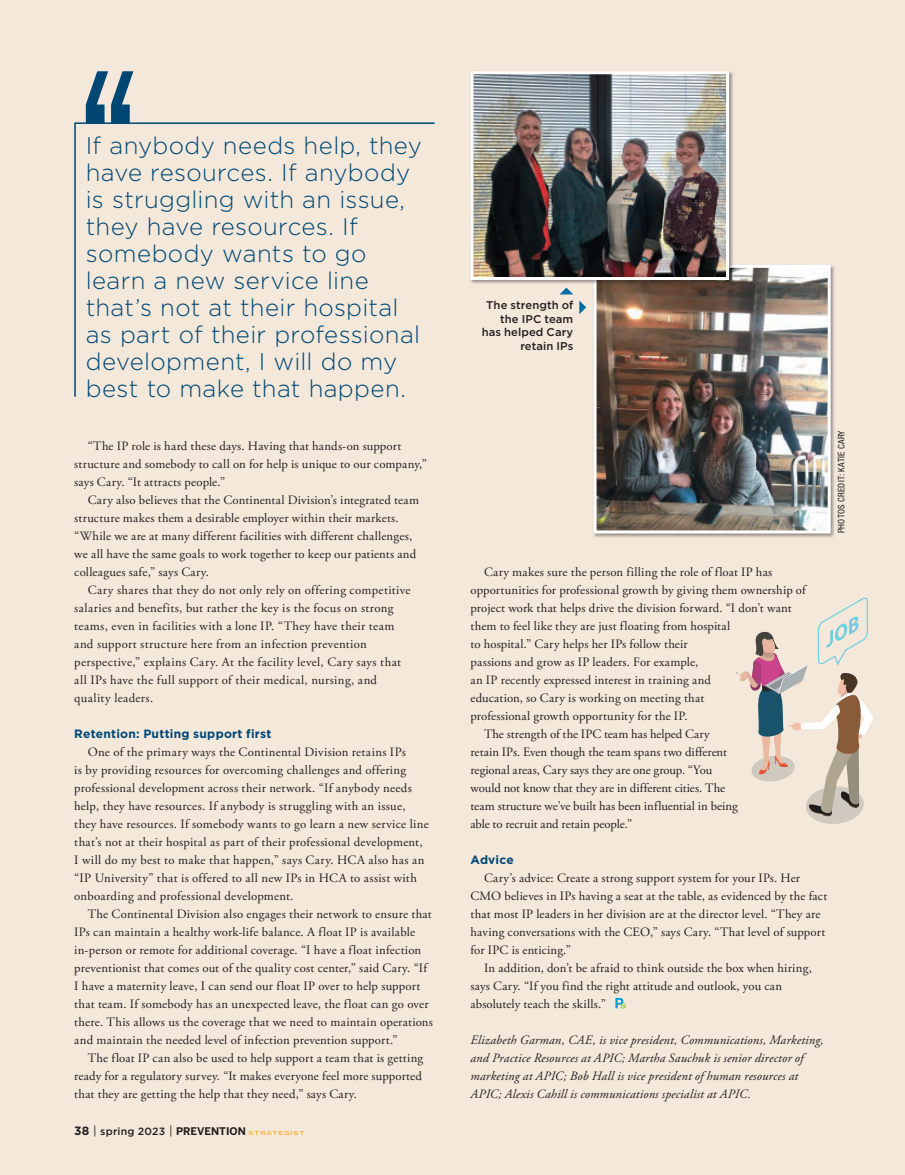
<style>
.page{position:relative;width:905px;height:1175px;background:#fff}
.page>*{position:absolute;margin:0;border:0;box-sizing:border-box;transform-origin:0 0}
.t1{font:300 24px/27px "Gotham";letter-spacing:.015em;color:#004773}
.t2{font:12.75px/18px "Adobe Garamond Pro";letter-spacing:.015em;color:#231f20}
.t3{font:italic 12.75px/18px "Adobe Garamond Pro";letter-spacing:.015em;color:#231f20}
.t4{font:12.75px "Adobe Garamond Pro";letter-spacing:-.005em;color:#231f20}
.t5{font:700 12px "Gotham";letter-spacing:.02em;color:#004773}
.t6{font:500 11.25px/13.5px "Gotham";letter-spacing:.005em;color:#231f20;text-align:right}
.t7{font:500 10.5px "Gotham";letter-spacing:.02em;color:#231f20}
.t8{font:condensed 9px "Helvetica Neue LT Std";letter-spacing:.035em;color:#231f20}
.s1{font-weight:700;font-size:12px}
.s2{font-weight:400;font-size:12px}
.s3{font-family:"Benton Sans";font-weight:700}
.s4{font-family:"Benton Sans Wide";font-weight:700;font-size:5.4px;color:#fbb033}
</style>
<div class="page">
<div style="left:0;top:0;width:904px;height:1174px;background:#f4e8db"></div>
<svg style="left:615px;top:998px;width:11px;height:10px"></svg>
<svg style="left:74px;top:122px;width:361px;height:275px"></svg>
<svg style="left:86px;top:71px;width:47px;height:52px"></svg>
<div style="left:592px;top:264px;width:243px;height:274px;background:#231f20;opacity:.45"></div>
<img style="left:597px;top:269px;width:229px;height:260px">
<div style="left:593px;top:265px;width:237px;height:268px;border:3px solid #fff"></div>
<div style="left:469px;top:70px;width:265px;height:215px;background:#231f20;opacity:.45"></div>
<img style="left:474px;top:75px;width:251px;height:201px">
<div style="left:470px;top:71px;width:259px;height:209px;border:3px solid #fff"></div>
<svg style="left:736px;top:597px;width:137px;height:227px"></svg>
<svg style="left:560px;top:287px;width:13px;height:7px"></svg>
<svg style="left:579px;top:300px;width:7px;height:14px"></svg>
<p class="t1" style="left:86px;top:131px;width:337px">If anybody needs help, they have resources. If anybody is struggling with an issue, they have resources. If somebody wants to go learn a new service line that’s not at their hospital as part of their professional development, I will do my best to make that happen.</p>
<p class="t2" style="left:74px;top:437px;width:354px;text-indent:14px">“The IP role is hard these days. Having that hands-on support structure and somebody to call on for help is unique to our company,” says Cary. “It attracts people.”</p>
<p class="t2" style="left:74px;top:491px;width:346px;text-indent:14px">Cary also believes that the Continental Division’s integrated team structure makes them a desirable employer within their markets. “While we are at many different facilities with different challenges, we all have the same goals to work together to keep our patients and colleagues safe,” says Cary.</p>
<p class="t2" style="left:74px;top:581px;width:338px;text-indent:14px">Cary shares that they do not only rely on offering competitive salaries and benefits, but rather the key is the focus on strong teams, even in facilities with a lone IP. “They have their team and support structure here from an infection prevention perspective,” explains Cary. At the facility level, Cary says that all IPs have the full support of their medical, nursing, and quality leaders.</p>
<p class="t5" style="left:74px;top:726px;width:198px">Retention: Putting support first</p>
<p class="t2" style="left:74px;top:743px;width:356px;text-indent:14px">One of the primary ways the Continental Division retains IPs<br>is by providing resources for overcoming challenges and offering professional development across their network. “If anybody needs help, they have resources. If anybody is struggling with an issue, they have resources. If somebody wants to go learn a new service line that’s not at their hospital as part of their professional development, I will do my best to make that happen,” says Cary. HCA also has an “IP University” that is offered to all new IPs in HCA to assist with onboarding and professional development.</p>
<p class="t2" style="left:74px;top:905px;width:360px;text-indent:14px">The Continental Division also engages their network to ensure that IPs can maintain a healthy work-life balance. A float IP is available in-person or remote for additional coverage. “I have a float infection preventionist that comes out of the quality cost center,” said Cary. “If I have a maternity leave, I can send our float IP over to help support that team. If somebody has an unexpected leave, the float can go over there. This allows us the coverage that we need to maintain operations and maintain the needed level of infection prevention support.”</p>
<p class="t2" style="left:74px;top:1049px;width:350px;text-align:justify;text-indent:14px">The float IP can also be used to help support a team that is getting ready for a regulatory survey. “It makes everyone feel more supported that they are getting the help that they need,” says Cary.</p>
<p class="t7" style="left:74px;top:1124px;width:232px"><span class="s1">38</span> <span class="s2">|</span> spring 2023 <span class="s2">|</span> <span class="s3">PREVENTION</span> <span class="s4">S TR ATEG IS T</span></p>
<p class="t6" style="left:482px;top:298px;width:93px">The strength of the IPC team has helped Cary retain IPs</p>
<p class="t8" style="left:836px;top:533px;width:105px;rotate:-90deg">PHOTOS CREDIT: KATIE CARY</p>
<p class="t2" style="left:484px;top:563px;width:290px">Cary makes sure the person filling the role of float IP has</p>
<p class="t2" style="left:470px;top:581px;width:337px">opportunities for professional growth by giving them ownership of</p>
<p class="t2" style="left:470px;top:599px;width:323px">project work that helps drive the division forward. “I don’t want</p>
<p class="t2" style="left:470px;top:617px;width:261px">them to feel like they are just floating from hospital</p>
<p class="t2" style="left:470px;top:635px;width:219px">to hospital.” Cary helps her IPs follow their</p>
<p class="t2" style="left:470px;top:653px;width:229px">passions and grow as IP leaders. For example,</p>
<p class="t2" style="left:470px;top:671px;width:242px">an IP recently expressed interest in training and</p>
<p class="t2" style="left:470px;top:689px;width:235px">education, so Cary is working on meeting that</p>
<p class="t2" style="left:470px;top:707px;width:219px">professional growth opportunity for the IP.</p>
<p class="t2" style="left:484px;top:725px;width:227px">The strength of the IPC team has helped Cary</p>
<p class="t2" style="left:470px;top:743px;width:258px">retain IPs. Even though the team spans two different</p>
<p class="t2" style="left:470px;top:761px;width:243px">regional areas, Cary says they are one group. “You</p>
<p class="t4" style="left:470px;top:780px;width:256px">would not know that they are in different cities. The</p>
<p class="t2" style="left:470px;top:797px;width:269px">team structure we’ve built has been influential in being</p>
<p class="t4" style="left:470px;top:816px;width:163px">able to recruit and retain people.”</p>
<p class="t5" style="left:470px;top:852px;width:45px">Advice</p>
<p class="t2" style="left:470px;top:869px;width:358px;text-indent:14px">Cary’s advice: Create a strong support system for your IPs. Her CMO believes in IPs having a seat at the table, as evidenced by the fact that most IP leaders in her division are at the director level. “They are having conversations with the CEO,” says Cary. “That level of support for IPC is enticing.”</p>
<p class="t2" style="left:470px;top:959px;width:343px;text-indent:14px">In addition, don’t be afraid to think outside the box when hiring, says Cary. “If you find the right attitude and outlook, you can absolutely teach the skills.”</p>
<p class="t3" style="left:470px;top:1031px;width:355px">Elizabeth Garman, CAE, is vice president, Communications, Marketing, and Practice Resources at APIC; Martha Sauchuk is senior director of marketing at APIC; Bob Hall is vice president of human resources at APIC; Alexis Cahill is communications specialist at APIC.</p>
</div>
